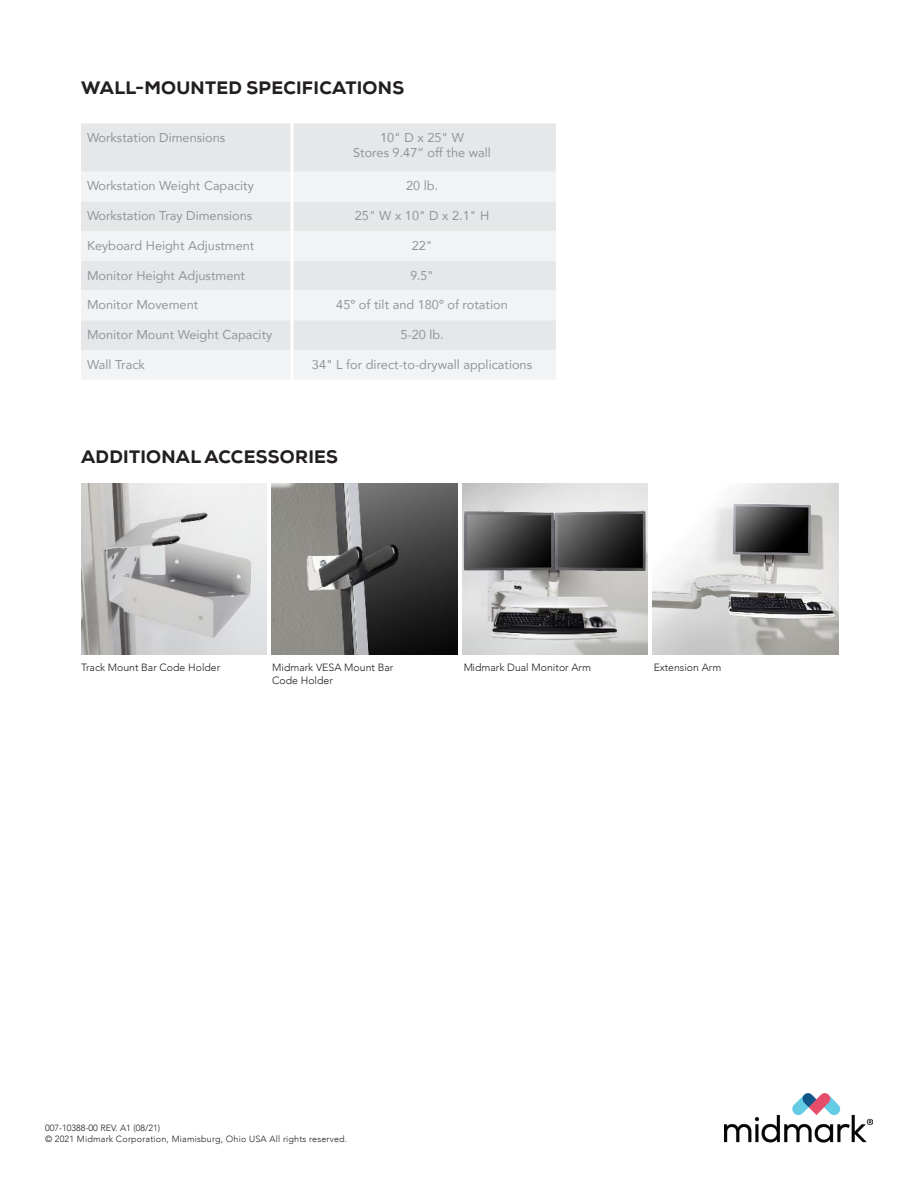
<style>
.page{position:relative;width:918px;height:1188px;background:#fff}
.page>*{position:absolute;margin:0;border:0;box-sizing:border-box;transform-origin:0 0}
.Headline_Style_5{font:800 18px "Nexa";letter-spacing:.015em;color:#231f20}
.body_text{font:12.75px "Avenir";color:#939598}
.body_text-2{font:12.75px "Avenir";color:#939598;scale:.95 1}
.t1{font:300 10.5px "Avenir";color:#231f20}
.Body_Style_5{font:300 9px "Avenir";letter-spacing:.02em;color:#231f20}
.Body_Style_5-2{font:300 9px "Avenir";color:#231f20}
</style>
<div class="page">
<div style="left:81px;top:123px;width:475px;height:49px;background:#e6e7e9"></div>
<svg style="left:81px;top:172px;width:475px;height:207px;fill:#f2f3f4"></svg>
<hr style="left:291px;top:100px;width:3px;height:355px;background:#fff">
<img style="left:724px;top:1093px;width:149px;height:50px">
<img style="left:81px;top:483px;width:185px;height:171px">
<img style="left:272px;top:483px;width:185px;height:171px">
<img style="left:462px;top:483px;width:186px;height:171px">
<img style="left:653px;top:483px;width:185px;height:171px">
<p class="Headline_Style_5" style="left:81px;top:76px;width:325px">WALL-MOUNTED SPECIFICATIONS</p>
<p class="body_text" style="left:87px;top:127px;width:140px">Workstation Dimensions</p>
<p class="body_text" style="left:380px;top:127px;width:85px">10" D x 25" W</p>
<p class="body_text" style="left:353px;top:142px;width:139px">Stores 9.47” off the wall</p>
<p class="body_text" style="left:87px;top:176px;width:168px">Workstation Weight Capacity</p>
<p class="body_text" style="left:406px;top:176px;width:34px">20 lb.</p>
<p class="body_text" style="left:87px;top:206px;width:167px">Workstation Tray Dimensions</p>
<p class="body_text" style="left:355px;top:206px;width:136px">25" W x 10" D x 2.1" H</p>
<p class="body_text" style="left:87px;top:235px;width:169px">Keyboard Height Adjustment</p>
<p class="body_text" style="left:412px;top:235px;width:22px">22"</p>
<p class="body_text" style="left:87px;top:265px;width:160px">Monitor Height Adjustment</p>
<p class="body_text-2" style="left:410px;top:265px;width:26px">9.5"</p>
<p class="body_text" style="left:87px;top:295px;width:113px">Monitor Movement</p>
<p class="body_text" style="left:336px;top:295px;width:173px">45º of tilt and 180º of rotation</p>
<p class="body_text" style="left:87px;top:324px;width:187px">Monitor Mount Weight Capacity</p>
<p class="body_text" style="left:400px;top:324px;width:45px">5-20 lb.</p>
<p class="body_text" style="left:87px;top:354px;width:59px">Wall Track</p>
<p class="body_text" style="left:312px;top:354px;width:222px">34" L for direct-to-drywall applications</p>
<p class="Headline_Style_5" style="left:81px;top:445px;width:258px">ADDITIONAL ACCESSORIES</p>
<p class="t1" style="left:81px;top:661px;width:141px">Track Mount Bar Code Holder</p>
<p class="t1" style="left:272px;top:661px;width:123px">Midmark VESA Mount Bar</p>
<p class="t1" style="left:463px;top:661px;width:129px">Midmark Dual Monitor Arm</p>
<p class="t1" style="left:272px;top:674px;width:62px">Code Holder</p>
<p class="t1" style="left:654px;top:661px;width:69px">Extension Arm</p>
<p class="Body_Style_5-2" style="left:45px;top:1123px;width:117px">007-10388-00 REV. A1 (08/21)</p>
<p class="Body_Style_5" style="left:45px;top:1134px;width:304px">© 2021 Midmark Corporation, Miamisburg, Ohio USA All rights reserved.</p>
</div>
